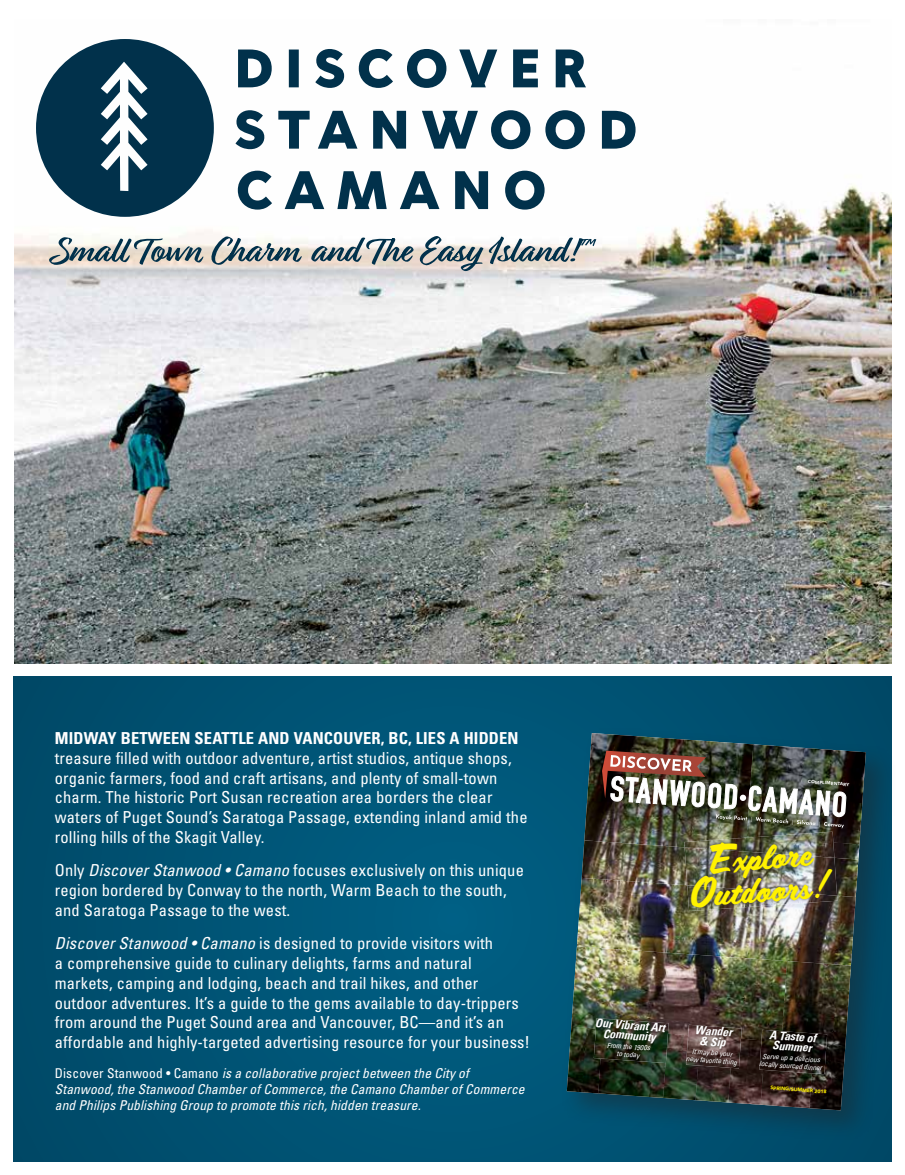
<style>
.page{position:relative;width:905px;height:1175px;background:#fff}
.page>*{position:absolute;margin:0;border:0;box-sizing:border-box;transform-origin:0 0}
.t1{font:36.45px/32.7px "Scriptorama JF Tradeshow";color:#fff200;text-align:center}
.t2{font:condensed 16.5px/19.8px "Univers";letter-spacing:.01em;color:#fff}
.t3{font:700 condensed 16.5px "Univers";letter-spacing:.01em;color:#fff}
.t4{font:italic condensed 13.5px/16.2px "Univers";letter-spacing:.01em;color:#fff}
.t5{font:italic 700 condensed 11.85px/10.1px "Univers";color:#fff;text-align:center}
.t6{font:italic condensed 7.35px/7.8px "Univers";color:#fff;text-align:center}
.t7{font:900 5.1px "Avenir";color:#fff200}
.t8{font:900 4.65px "Avenir";color:#fff}
.s1{font-style:italic}
.s2{font-style:normal}
</style>
<div class="page">
<div style="left:14px;top:676px;width:877px;height:485px;background:linear-gradient(to bottom,#005475,#005476)"></div>
<img style="left:14px;top:125px;width:877px;height:538px">
<div style="left:560px;top:726px;width:337px;height:416px;background:#231f20;opacity:.41"></div>
<svg style="left:566px;top:733px;width:299px;height:377px;background:#054a66"></svg>
<img style="left:577px;top:878px;width:278px;height:87px">
<img style="left:581px;top:840px;width:277px;height:57px">
<img style="left:571px;top:946px;width:216px;height:92px">
<img style="left:782px;top:961px;width:68px;height:85px">
<img style="left:566px;top:1026px;width:32px;height:67px">
<img style="left:663px;top:1033px;width:32px;height:67px">
<img style="left:728px;top:1038px;width:32px;height:66px">
<img style="left:809px;top:1044px;width:36px;height:66px">
<img style="left:598px;top:1063px;width:67px;height:34px">
<img style="left:695px;top:1068px;width:35px;height:34px">
<img style="left:760px;top:1074px;width:52px;height:34px">
<img style="left:584px;top:733px;width:169px;height:114px">
<img style="left:746px;top:744px;width:119px;height:100px">
<img style="left:834px;top:842px;width:25px;height:17px">
<img style="left:594px;top:1018px;width:74px;height:45px">
<img style="left:686px;top:1024px;width:55px;height:44px">
<img style="left:759px;top:1029px;width:68px;height:45px">
<img style="left:602px;top:750px;width:244px;height:78px">
<img style="left:687px;top:895px;width:150px;height:16px">
<img style="left:684px;top:847px;width:153px;height:48px">
<img style="left:684px;top:831px;width:150px;height:26px">
<svg style="left:36px;top:39px;width:178px;height:178px"></svg>
<svg style="left:235px;top:49px;width:400px;height:161px"></svg>
<svg style="left:48px;top:236px;width:548px;height:35px"></svg>
<p class="t3" style="left:55px;top:728px;width:465px">MIDWAY BETWEEN SEATTLE AND VANCOUVER, BC, LIES A HIDDEN</p>
<p class="t2" style="left:55px;top:747px;width:474px">treasure filled with outdoor adventure, artist studios, antique shops, organic farmers, food and craft artisans, and plenty of small-town charm. The historic Port Susan recreation area borders the clear waters of Puget Sound’s Saratoga Passage, extending inland amid the rolling hills of the Skagit Valley.</p>
<p class="t2" style="left:55px;top:860px;width:470px">Only <span class="s1">Discover Stanwood • Camano</span> focuses exclusively on this unique region bordered by Conway to the north, Warm Beach to the south, and Saratoga Passage to the west.</p>
<p class="t2" style="left:55px;top:933px;width:477px"><span class="s1">Discover Stanwood • Camano</span> is designed to provide visitors with<br>a comprehensive guide to culinary delights, farms and natural markets, camping and lodging, beach and trail hikes, and other outdoor adventures. It’s a guide to the gems available to day-trippers from around the Puget Sound area and Vancouver, BC—and it’s an affordable and highly-targeted advertising resource for your business!</p>
<p class="t4" style="left:55px;top:1064px;width:471px"><span class="s2">Discover Stanwood • Camano</span> is a collaborative project between the City of<br>Stanwood, the Stanwood Chamber of Commerce, the Camano Chamber of Commerce and Philips Publishing Group to promote this rich, hidden treasure.</p>
<p class="t8" style="left:808px;top:777px;width:43px;rotate:4deg">COMPLIMENTARY</p>
<h1 class="t1" style="left:686px;top:844px;width:145px;rotate:-4deg">Explore<br>Outdoors!</h1>
<p class="t5" style="left:595px;top:1017px;width:72px;rotate:4deg">Our Vibrant Art<br>Community</p>
<p class="t6" style="left:607px;top:1041px;width:45px;rotate:4deg">From the 1900s to today</p>
<p class="t5" style="left:695px;top:1024px;width:39px;line-height:10.8px;rotate:4deg">Wander &amp; Sip</p>
<p class="t6" style="left:686px;top:1046px;width:53px;rotate:4deg">It may be your new favorite thing</p>
<p class="t5" style="left:769px;top:1029px;width:48px;rotate:4deg">A Taste of<br>Summer</p>
<p class="t6" style="left:760px;top:1051px;width:64px;rotate:4deg">Serve up a delicious locally sourced dinner</p>
<p class="t7" style="left:770px;top:1083px;width:58px;rotate:4deg">SPRING/SUMMER 2018</p>
</div>
